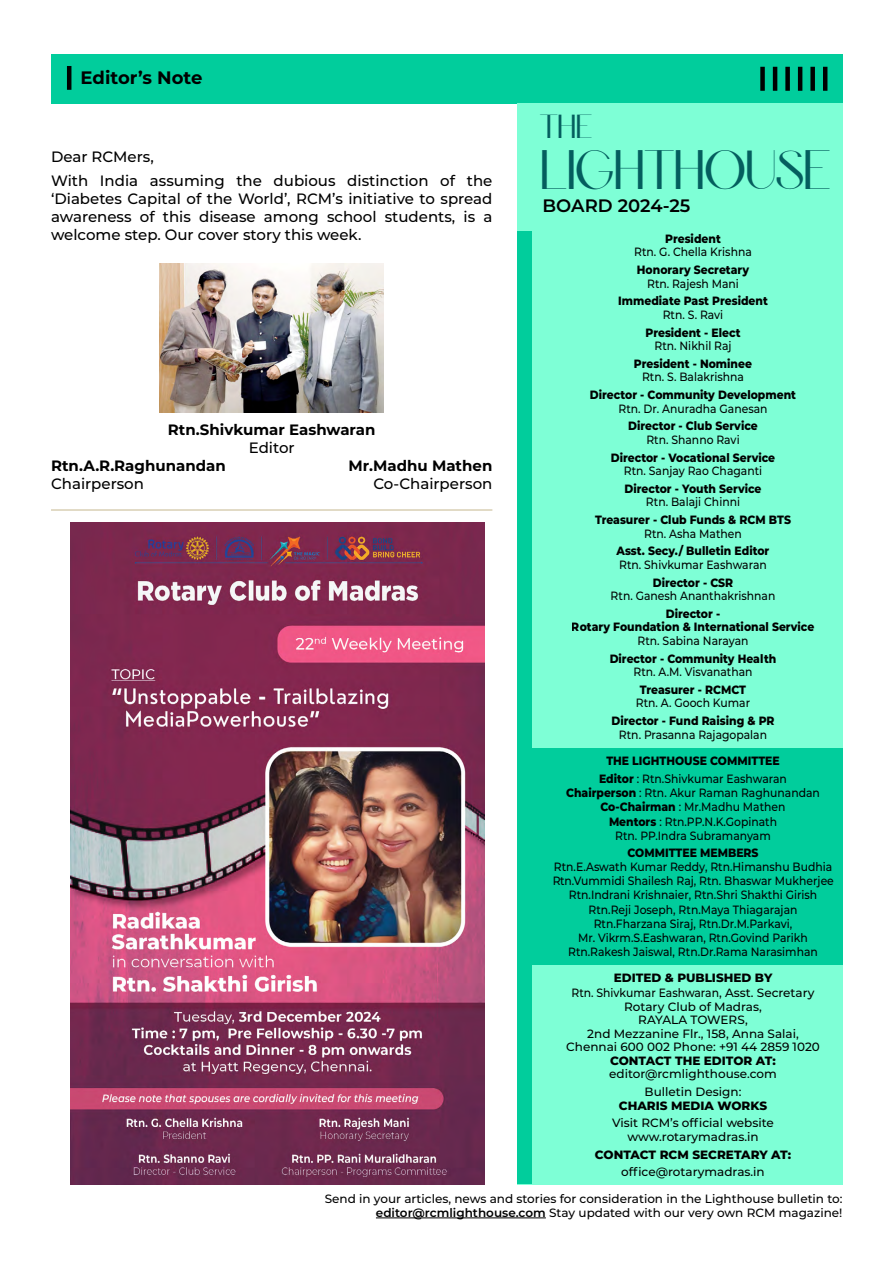
<style>
.page{position:relative;width:893px;height:1263px;background:#fff}
.page>*{position:absolute;margin:0;border:0;box-sizing:border-box;transform-origin:0 0}
.t1{font:30px "Amelaryas Personaluse";color:#045e5e}
.t2{font:700 18px "Montserrat";color:#000}
.t3{font:600 18px "Montserrat";color:#000}
.t4{font:18px "Amelaryas Personaluse";color:#045e5e}
.t5{font:500 15px/18px "Montserrat";color:#000}
.t6{font:700 15px "Montserrat";color:#000}
.t7{font:500 12px/14.2px "Montserrat";color:#000;text-align:center;scale:.9 1}
.t8{font:800 12px/13.5px "Montserrat";color:#000;text-align:center;scale:.9 1}
.t9{font:500 12px/13.5px "Montserrat";color:#000;text-align:center}
.t10{font:800 12px "Montserrat";color:#000}
.s1{font-weight:500}
.s2{font-weight:800}
.s3{font-weight:600}
</style>
<div class="page">
<div style="left:51px;top:54px;width:791px;height:50px;background:#01cd9c"></div>
<hr style="left:67px;top:66px;width:4px;height:24px;background:#000101">
<div style="left:760px;top:67px;width:5px;height:24px;background:#000101"></div>
<hr style="left:773px;top:67px;width:4px;height:24px;background:#000101">
<div style="left:785px;top:67px;width:5px;height:24px;background:#000101"></div>
<hr style="left:798px;top:67px;width:4px;height:24px;background:#000101">
<div style="left:810px;top:67px;width:5px;height:24px;background:#000101"></div>
<hr style="left:823px;top:67px;width:4px;height:24px;background:#000101">
<div style="left:517px;top:104px;width:325px;height:1081px;background:#7effd6"></div>
<div style="left:531px;top:748px;width:311px;height:216px;background:#01cd9c"></div>
<div style="left:517px;top:231px;width:14px;height:953px;background:#01cd9c"></div>
<hr style="left:376px;top:1217px;width:170px;height:1px;background:#000">
<hr style="left:51px;top:509px;width:441px;height:2px;background:#d9cfb4">
<img style="left:160px;top:263px;width:224px;height:149px">
<img style="left:70px;top:522px;width:414px;height:663px">
<h2 class="t2" style="left:81px;top:64px;width:123px">Editor’s Note</h2>
<h2 class="t4" style="left:540px;top:121px;width:54px">THE</h2>
<h1 class="t1" style="left:540px;top:161px;width:292px">LIGHTHOUSE</h1>
<h2 class="t3" style="left:543px;top:193px;width:149px">BOARD 2024-25</h2>
<p class="t8" style="left:665px;top:231px;width:63px">President</p>
<p class="t7" style="left:634px;top:244px;width:132px">Rtn. G. Chella Krishna</p>
<p class="t8" style="left:637px;top:262px;width:126px">Honorary Secretary</p>
<p class="t7" style="left:647px;top:276px;width:104px">Rtn. Rajesh Mani</p>
<p class="t8" style="left:618px;top:294px;width:168px">Immediate Past President</p>
<p class="t7" style="left:663px;top:307px;width:69px">Rtn. S. Ravi</p>
<p class="t8" style="left:645px;top:325px;width:107px">President - Elect</p>
<p class="t7" style="left:654px;top:338px;width:87px">Rtn. Nikhil Raj</p>
<p class="t8" style="left:634px;top:356px;width:133px">President - Nominee</p>
<p class="t7" style="left:642px;top:369px;width:115px">Rtn. S. Balakrishna</p>
<p class="t8" style="left:590px;top:387px;width:230px">Director - Community Development</p>
<p class="t7" style="left:618px;top:401px;width:167px">Rtn. Dr. Anuradha Ganesan</p>
<p class="t8" style="left:628px;top:419px;width:145px">Director - Club Service</p>
<p class="t7" style="left:646px;top:432px;width:105px">Rtn. Shanno Ravi</p>
<p class="t8" style="left:611px;top:450px;width:184px">Director - Vocational Service</p>
<p class="t7" style="left:624px;top:463px;width:155px">Rtn. Sanjay Rao Chaganti</p>
<p class="t8" style="left:624px;top:481px;width:154px">Director - Youth Service</p>
<p class="t7" style="left:646px;top:495px;width:106px">Rtn. Balaji Chinni</p>
<p class="t8" style="left:595px;top:512px;width:219px">Treasurer - Club Funds &amp; RCM BTS</p>
<p class="t7" style="left:644px;top:526px;width:110px">Rtn. Asha Mathen</p>
<p class="t8" style="left:617px;top:544px;width:171px">Asst. Secy./ Bulletin Editor</p>
<p class="t7" style="left:619px;top:557px;width:166px">Rtn. Shivkumar Eashwaran</p>
<p class="t8" style="left:653px;top:575px;width:91px">Director - CSR</p>
<p class="t7" style="left:611px;top:588px;width:185px">Rtn. Ganesh Ananthakrishnan</p>
<p class="t8" style="left:572px;top:606px;width:271px">Director -<br>Rotary Foundation &amp; International Service</p>
<p class="t7" style="left:637px;top:633px;width:125px">Rtn. Sabina Narayan</p>
<p class="t8" style="left:610px;top:651px;width:187px">Director - Community Health</p>
<p class="t7" style="left:633px;top:664px;width:134px">Rtn. A.M. Visvanathan</p>
<p class="t8" style="left:640px;top:682px;width:120px">Treasurer - RCMCT</p>
<p class="t7" style="left:636px;top:696px;width:128px">Rtn. A. Gooch Kumar</p>
<p class="t8" style="left:611px;top:713px;width:183px">Director - Fund Raising &amp; PR</p>
<p class="t7" style="left:619px;top:727px;width:166px">Rtn. Prasanna Rajagopalan</p>
<p class="t8" style="left:599px;top:751px;width:210px;line-height:17.4px">THE LIGHTHOUSE COMMITTEE<br>Editor <span class="s1">: Rtn.Shivkumar Eashwaran</span></p>
<p class="t7" style="left:566px;top:785px;width:284px"><span class="s2">Chairperson</span> : Rtn. Akur Raman Raghunandan <span class="s2">Co-Chairman</span> : Mr.Madhu Mathen<br><span class="s2">Mentors</span> : Rtn.PP.N.K.Gopinath<br>Rtn. PP.Indra Subramanyam</p>
<p class="t8" style="left:627px;top:845px;width:147px">COMMITTEE MEMBERS</p>
<p class="t7" style="left:552px;top:859px;width:315px">Rtn.E.Aswath Kumar Reddy, Rtn.Himanshu Budhia Rtn.Vummidi Shailesh Raj, Rtn. Bhaswar Mukherjee Rtn.Indrani Krishnaier, Rtn.Shri Shakthi Girish Rtn.Reji Joseph, Rtn.Maya Thiagarajan Rtn.Fharzana Siraj, Rtn.Dr.M.Parkavi,<br>Mr. Vikrm.S.Eashwaran, Rtn.Govind Parikh Rtn.Rakesh Jaiswal, Rtn.Dr.Rama Narasimhan</p>
<p class="t10" style="left:614px;top:969px;width:160px">EDITED &amp; PUBLISHED BY</p>
<p class="t7" style="left:566px;top:986px;width:283px;line-height:13.5px">Rtn. Shivkumar Eashwaran, Asst. Secretary<br>Rotary Club of Madras,<br>RAYALA TOWERS,<br>2nd Mezzanine Flr., 158, Anna Salai,<br>Chennai 600 002 Phone: +91 44 2859 1020</p>
<p class="t10" style="left:610px;top:1052px;width:167px">CONTACT THE EDITOR AT:</p>
<p class="t9" style="left:609px;top:1065px;width:169px;line-height:17.7px">editor@rcmlighthouse.com<br>Bulletin Design:</p>
<p class="t10" style="left:619px;top:1097px;width:150px">CHARIS MEDIA WORKS</p>
<p class="t9" style="left:612px;top:1116px;width:163px">Visit RCM’s official website www.rotarymadras.in</p>
<p class="t10" style="left:595px;top:1146px;width:198px">CONTACT RCM SECRETARY AT:</p>
<p class="t9" style="left:621px;top:1165px;width:145px">office@rotarymadras.in</p>
<p class="t9" style="left:325px;top:1192px;width:519px;text-align:right">Send in your articles, news and stories for consideration in the Lighthouse bulletin to: <span class="s3">editor@rcmlighthouse.com</span> Stay updated with our very own RCM magazine!</p>
<p class="t5" style="left:51px;top:144px;width:443px;line-height:24px">Dear RCMers,<br>With India assuming the dubious distinction of the</p>
<p class="t5" style="left:51px;top:189px;width:443px;text-align:justify">‘Diabetes Capital of the World’, RCM’s initiative to spread awareness of this disease among school students, is a welcome step. Our cover story this week.</p>
<p class="t6" style="left:168px;top:419px;width:209px">Rtn.Shivkumar Eashwaran</p>
<p class="t5" style="left:249px;top:438px;width:47px">Editor</p>
<p class="t6" style="left:51px;top:455px;width:176px">Rtn.A.R.Raghunandan</p>
<p class="t6" style="left:348px;top:455px;width:145px">Mr.Madhu Mathen</p>
<p class="t5" style="left:51px;top:474px;width:95px">Chairperson</p>
<p class="t5" style="left:373px;top:474px;width:121px">Co-Chairperson</p>
</div>
